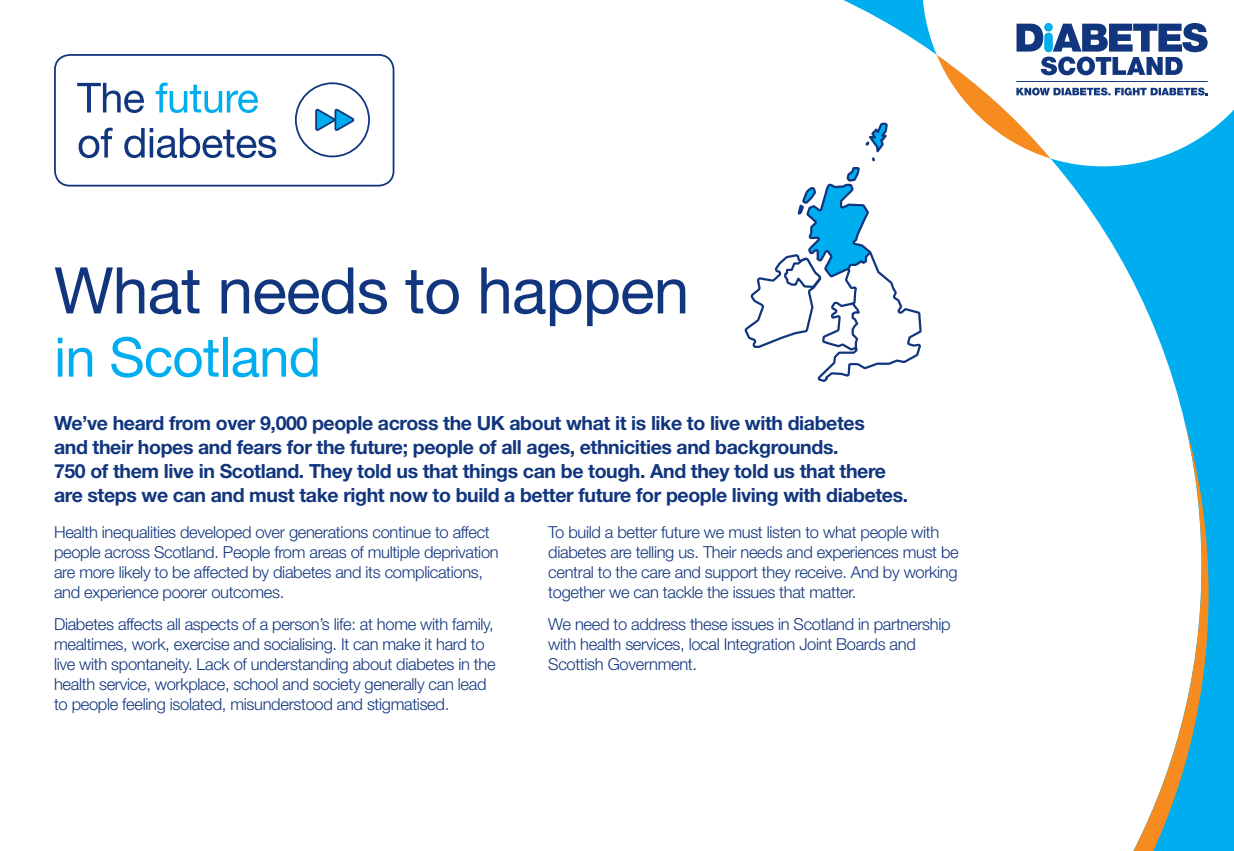
<style>
.page{position:relative;width:1234px;height:851px;background:#fff}
.page>*{position:absolute;margin:0;border:0;box-sizing:border-box;transform-origin:0 0}
.Heading{font:64.35px "Helvetica Neue LT Std";letter-spacing:-.015em;color:#11367e}
.Heading-2{font:54.6px "Helvetica Neue LT Std";letter-spacing:-.015em;color:#00aeef}
.Intro{font:700 19.5px/24px "Helvetica Neue LT Std";letter-spacing:-.02em;color:#11367e}
.Body{font:300 16.5px/19.8px "Helvetica Neue LT Std";letter-spacing:-.02em;color:#11367e}
</style>
<div class="page">
<svg style="left:843px;top:0;width:390px;height:850px"></svg>
<svg style="left:921px;top:0;width:312px;height:166px"></svg>
<svg style="left:843px;top:418px;width:365px;height:432px"></svg>
<svg style="left:936px;top:23px;width:271px;height:135px"></svg>
<div style="left:54px;top:54px;width:340px;height:132px;border:2px solid #11367e;border-radius:15px"></div>
<svg style="left:79px;top:128px;width:197px;height:30px"></svg>
<svg style="left:156px;top:82px;width:102px;height:31px"></svg>
<svg style="left:77px;top:83px;width:67px;height:30px"></svg>
<svg style="left:315px;top:109px;width:40px;height:22px"></svg>
<div style="left:295px;top:82px;width:75px;height:75px;border:2px solid #11367e;border-radius:50%"></div>
<svg style="left:744px;top:122px;width:178px;height:269px"></svg>
<p class="Heading" style="left:54px;top:252px;width:636px">What needs to happen</p>
<p class="Heading-2" style="left:54px;top:324px;width:268px">in Scotland</p>
<p class="Intro" style="left:54px;top:411px;width:855px">We’ve heard from over 9,000 people across the UK about what it is like to live with diabetes<br>and their hopes and fears for the future; people of all ages, ethnicities and backgrounds.<br>750 of them live in Scotland. They told us that things can be tough. And they told us that there are steps we can and must take right now to build a better future for people living with diabetes.</p>
<p class="Body" style="left:54px;top:522px;width:446px">Health inequalities developed over generations continue to affect people across Scotland. People from areas of multiple deprivation are more likely to be affected by diabetes and its complications, and experience poorer outcomes.</p>
<p class="Body" style="left:54px;top:614px;width:443px">Diabetes affects all aspects of a person’s life: at home with family, mealtimes, work, exercise and socialising. It can make it hard to live with spontaneity. Lack of understanding about diabetes in the health service, workplace, school and society generally can lead to people feeling isolated, misunderstood and stigmatised.</p>
<p class="Body" style="left:548px;top:522px;width:412px">To build a better future we must listen to what people with diabetes are telling us. Their needs and experiences must be central to the care and support they receive. And by working together we can tackle the issues that matter.</p>
<p class="Body" style="left:548px;top:614px;width:404px">We need to address these issues in Scotland in partnership with health services, local Integration Joint Boards and<br>Scottish Government.</p>
</div>
